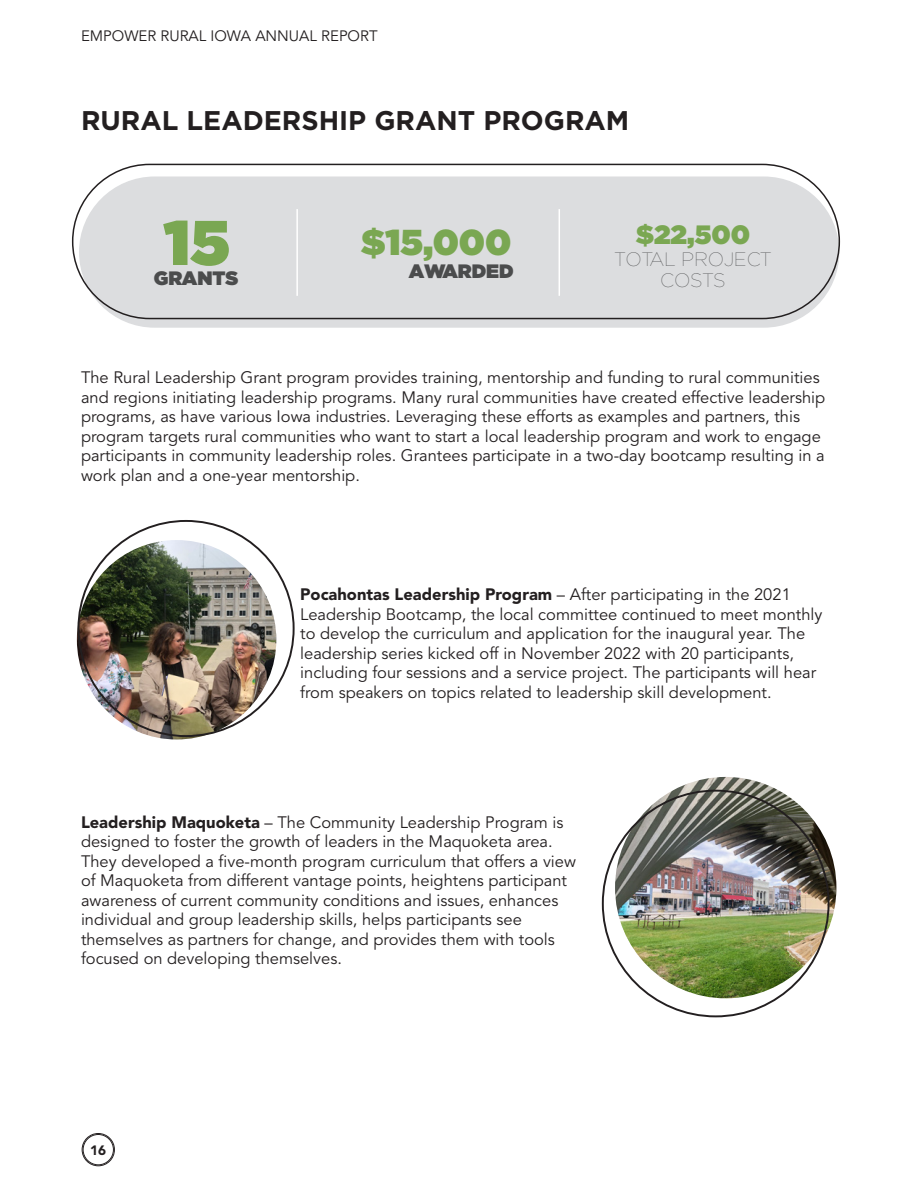
<style>
.page{position:relative;width:918px;height:1188px;background:#fff}
.page>*{position:absolute;margin:0;border:0;box-sizing:border-box;transform-origin:0 0}
.t1{font:900 63px "Gotham";color:#7aa752}
.t2{font:900 36px "Gotham";color:#7aa752}
.Heading_Main{font:700 27px "Gotham";color:#231f20}
.t3{font:900 26.55px "Gotham";color:#7aa752}
.t4{font:100 19.35px/21px "Gotham";color:#4b4c4d;text-align:center}
.t5{font:900 19.35px "Gotham";color:#4b4c4d}
.Body{font:16.5px/19.5px "Avenir LT Std";color:#231f20}
.t6{font:15px "Avenir LT Std";color:#231f20}
.t7{font:900 13.5px "Avenir LT Std";color:#231f20}
.s1{font-weight:900}
</style>
<div class="page">
<div style="left:82px;top:1133px;width:33px;height:33px;border:1px solid #231f20;border-radius:50%"></div>
<div style="left:83px;top:1134px;width:31px;height:31px;border:1px solid #231f20;border-radius:50%"></div>
<div style="left:79px;top:176px;width:760px;height:152px;background:#dcdddf;border-radius:76px"></div>
<hr style="left:296px;top:209px;width:2px;height:87px;background:#fff">
<hr style="left:559px;top:209px;width:1px;height:87px;background:#fff">
<div style="left:72px;top:164px;width:768px;height:155px;border:2px solid #231f20;border-radius:77px"></div>
<img style="left:77px;top:540px;width:199px;height:200px;border-radius:100px">
<img style="left:615px;top:777px;width:221px;height:221px;border-radius:111px">
<p class="t6" style="left:81px;top:27px;width:298px">EMPOWER RURAL IOWA ANNUAL REPORT</p>
<p class="Heading_Main" style="left:81px;top:102px;width:550px">RURAL LEADERSHIP GRANT PROGRAM</p>
<h1 class="t1" style="left:164px;top:198px;width:68px">15</h1>
<p class="t5" style="left:154px;top:264px;width:86px">GRANTS</p>
<h2 class="t2" style="left:361px;top:217px;width:152px">$15,000</h2>
<p class="t5" style="left:409px;top:257px;width:106px">AWARDED</p>
<h3 class="t3" style="left:636px;top:216px;width:116px">$22,500</h3>
<p class="t4" style="left:614px;top:248px;width:159px">TOTAL PROJECT<br>COSTS</p>
<p class="Body" style="left:81px;top:368px;width:746px">The Rural Leadership Grant program provides training, mentorship and funding to rural communities and regions initiating leadership programs. Many rural communities have created effective leadership programs, as have various Iowa industries. Leveraging these efforts as examples and partners, this program targets rural communities who want to start a local leadership program and work to engage participants in community leadership roles. Grantees participate in a two-day bootcamp resulting in a work plan and a one-year mentorship.</p>
<p class="Body" style="left:300px;top:585px;width:524px"><span class="s1">Pocahontas Leadership Program</span> – After participating in the 2021<br>Leadership Bootcamp, the local committee continued to meet monthly to develop the curriculum and application for the inaugural year. The leadership series kicked off in November 2022 with 20 participants, including four sessions and a service project. The participants will hear from speakers on topics related to leadership skill development.</p>
<p class="Body" style="left:81px;top:813px;width:497px"><span class="s1">Leadership Maquoketa</span> – The Community Leadership Program is designed to foster the growth of leaders in the Maquoketa area.<br>They developed a five-month program curriculum that offers a view of Maquoketa from different vantage points, heightens participant awareness of current community conditions and issues, enhances individual and group leadership skills, helps participants see themselves as partners for change, and provides them with tools focused on developing themselves.</p>
<p class="t7" style="left:90px;top:1142px;width:17px">16</p>
</div>
